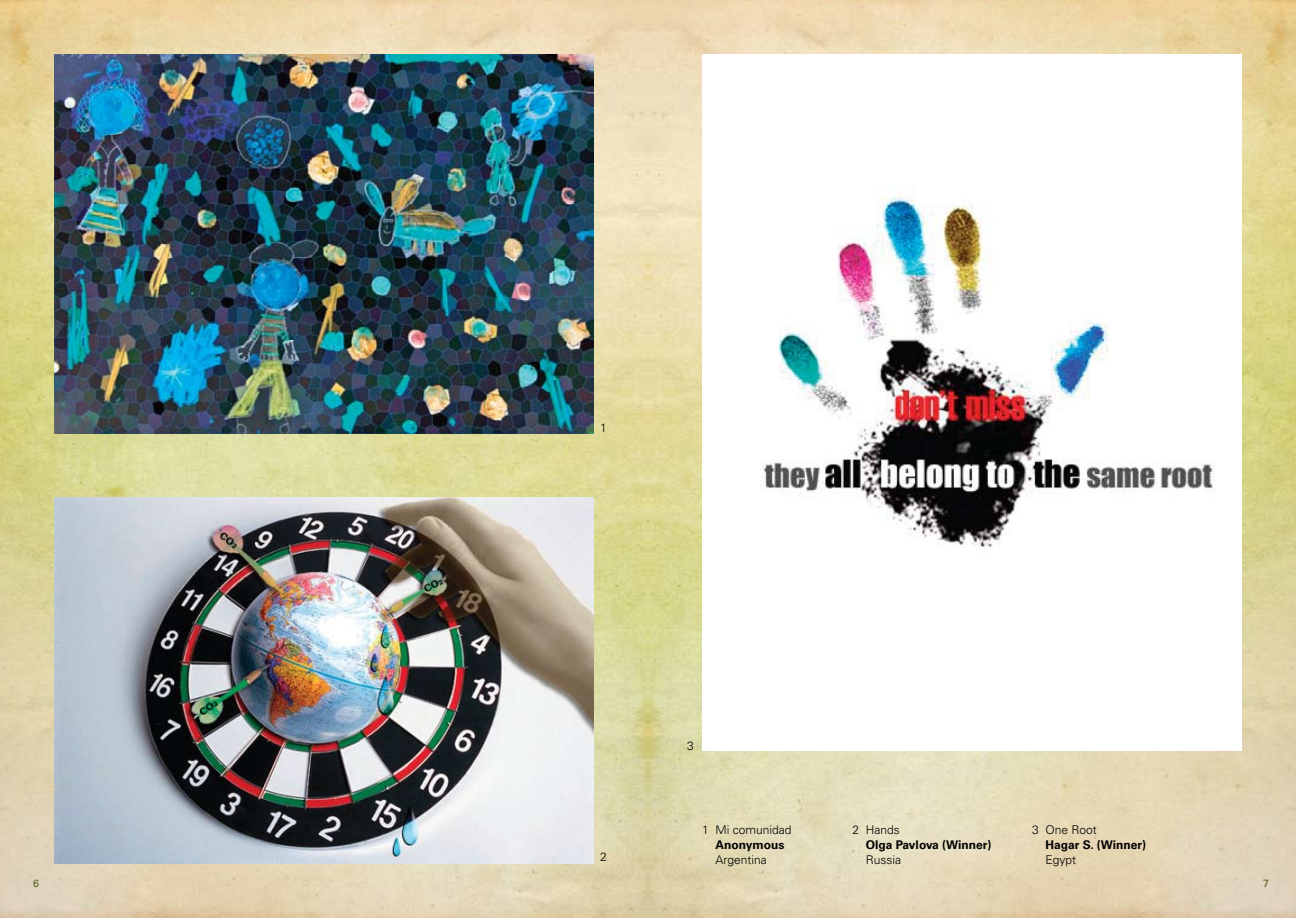
<style>
.page{position:relative;width:1296px;height:918px;background:#fff}
.page>*{position:absolute;margin:0;border:0;box-sizing:border-box;transform-origin:0 0}
.t1{font:300 12px "Univers LT Std";color:#000}
.t2{font:700 12px "Univers LT Std";color:#000}
.t3{font:10.5px "Univers LT Std";color:#575921}
</style>
<div class="page">
<img style="left:0;top:0;width:1296px;height:918px">
<img style="left:54px;top:498px;width:540px;height:366px">
<img style="left:702px;top:54px;width:540px;height:696px">
<img style="left:54px;top:54px;width:540px;height:379px">
<p class="t1" style="left:600px;top:420px;width:8px">1</p>
<p class="t1" style="left:600px;top:850px;width:8px">2</p>
<p class="t1" style="left:687px;top:738px;width:8px">3</p>
<p class="t1" style="left:702px;top:823px;width:91px">1 Mi comunidad</p>
<p class="t2" style="left:716px;top:838px;width:70px">Anonymous</p>
<p class="t1" style="left:716px;top:853px;width:53px">Argentina</p>
<p class="t1" style="left:852px;top:823px;width:49px">2 Hands</p>
<p class="t2" style="left:866px;top:838px;width:127px">Olga Pavlova (Winner)</p>
<p class="t1" style="left:866px;top:853px;width:37px">Russia</p>
<p class="t1" style="left:1032px;top:823px;width:66px">3 One Root</p>
<p class="t2" style="left:1046px;top:838px;width:102px">Hagar S. (Winner)</p>
<p class="t1" style="left:1046px;top:853px;width:32px">Egypt</p>
<p class="t3" style="left:33px;top:877px;width:7px">6</p>
<p class="t3" style="left:1263px;top:877px;width:7px">7</p>
</div>
